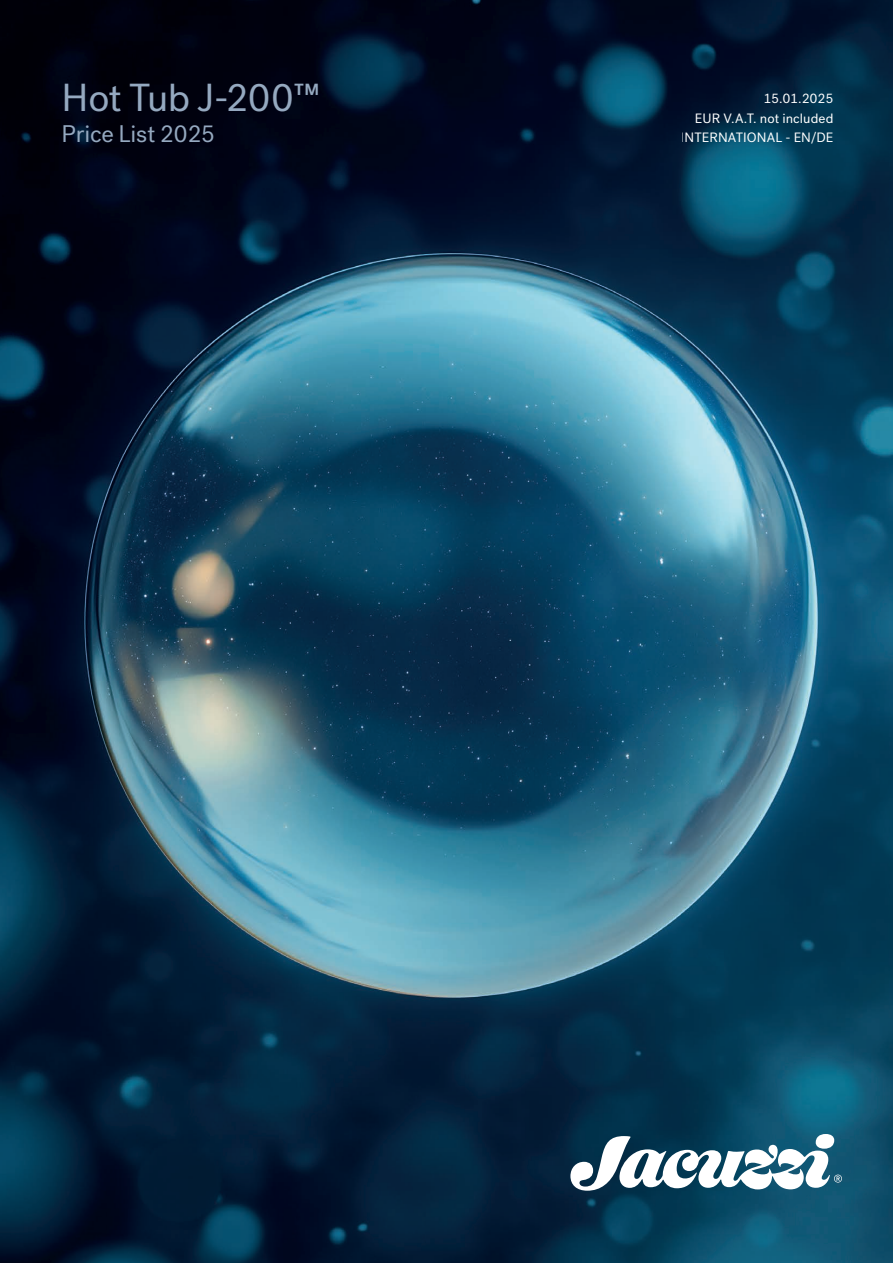
<style>
.page{position:relative;width:893px;height:1263px;background:#fff}
.page>*{position:absolute;margin:0;border:0;box-sizing:border-box;transform-origin:0 0}
.t1{font:39px "Post Grotesk";letter-spacing:-.02em;color:#95a9c0}
.t2{font:24px "Post Grotesk";letter-spacing:-.01em;color:#95a9c0}
.t3{font:13.5px/19.5px "Post Grotesk";letter-spacing:.005em;color:#fff;text-align:right}
</style>
<div class="page">
<img style="left:0;top:0;width:893px;height:1263px">
<svg style="left:570px;top:1134px;width:272px;height:57px"></svg>
<h1 class="t1" style="left:62px;top:75px;width:260px">Hot Tub J-200™</h1>
<h2 class="t2" style="left:62px;top:120px;width:155px">Price List 2025</h2>
<p class="t3" style="left:681px;top:89px;width:154px">15.01.2025<br>EUR V.A.T. not included<br>INTERNATIONAL - EN/DE</p>
</div>
